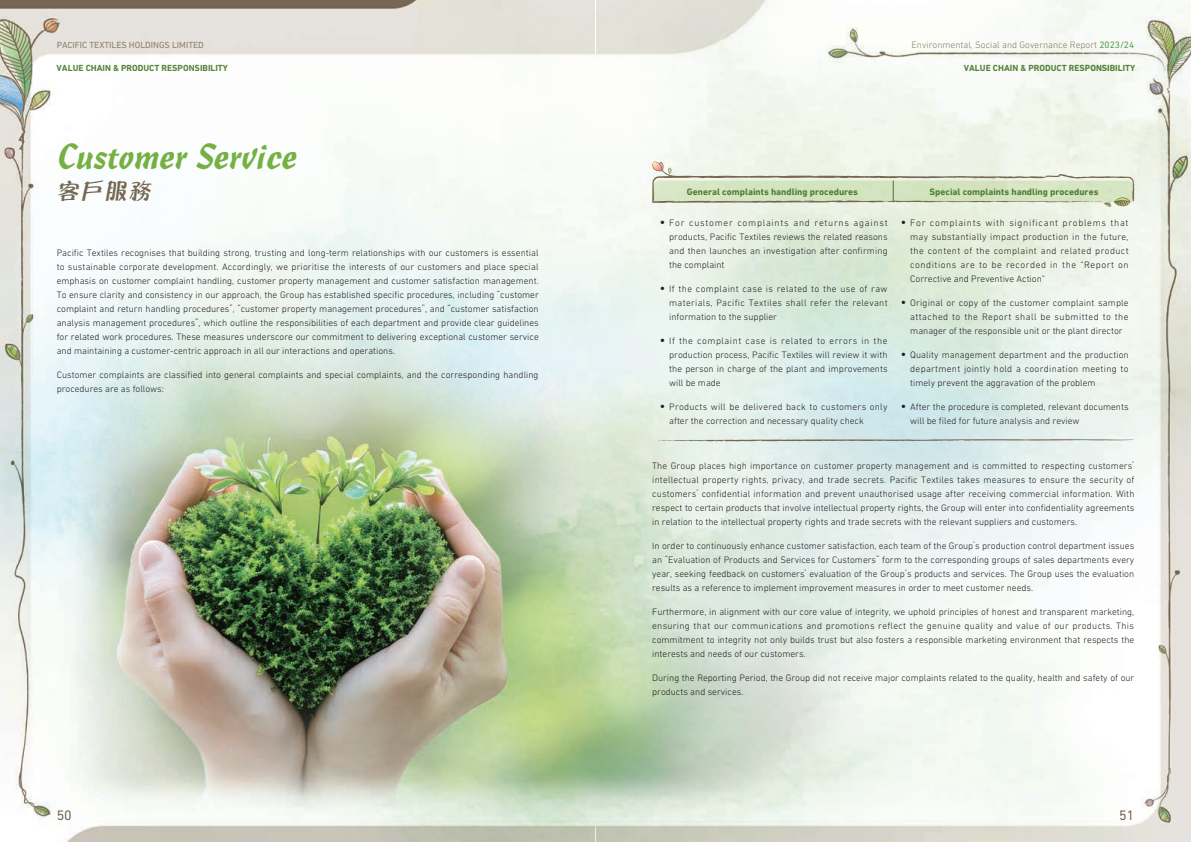
<style>
.page{position:relative;width:1191px;height:842px;background:#fff}
.page>*{position:absolute;margin:0;border:0;box-sizing:border-box;transform-origin:0 0}
._2__附註內文{font:35px "Cascade Script LT Std";color:#75b042}
.主標題{font:700 24px "M Marker HK";color:#766753}
.t1{font:14px "DIN Next LT Pro";color:#766753}
._1__內文{font:300 9.5px/14px "DIN Next LT Pro";color:#231f20;text-align:justify}
._1__內文-2{font:700 9.5px "DIN Next LT Pro";color:#57843c}
.t2{font:300 9.5px "DIN Next LT Pro";color:#8c7f6d}
.t3{font:700 9px "DIN Next LT Pro";color:#57843c}
.t4{font:9px "DIN Next LT Pro";color:#8c7f6d}
.s1{font-weight:400;color:#59a056}
.s2{font-family:"M Hei HK"}
</style>
<div class="page">
<img style="left:0;top:0;width:1191px;height:842px">
<svg style="left:651px;top:439px;width:483px;height:3px"></svg>
<svg style="left:652px;top:161px;width:482px;height:47px"></svg>
<p class="t4" style="left:57px;top:40px;width:149px">PACIFIC TEXTILES HOLDINGS LIMITED</p>
<p class="t2" style="left:911px;top:40px;width:224px">Environmental, Social and Governance Report <span class="s1">2023/24</span></p>
<p class="t3" style="left:57px;top:63px;width:173px">VALUE CHAIN &amp; PRODUCT RESPONSIBILITY</p>
<p class="t3" style="left:963px;top:63px;width:173px">VALUE CHAIN &amp; PRODUCT RESPONSIBILITY</p>
<p class="_2__附註內文" style="left:57px;top:136px;width:243px">Customer Service</p>
<p class="主標題" style="left:57px;top:179px;width:97px">客戶服務</p>
<p class="_1__內文" style="left:57px;top:245px;width:483px">Pacific Textiles recognises that building strong, trusting and long-term relationships with our customers is essential to sustainable corporate development. Accordingly, we prioritise the interests of our customers and place special emphasis on customer complaint handling, customer property management and customer satisfaction management.<br>To ensure clarity and consistency in our approach, the Group has established specific procedures, including “customer complaint and return handling procedures”, “customer property management procedures”, and “customer satisfaction analysis management procedures”, which outline the responsibilities of each department and provide clear guidelines for related work procedures. These measures underscore our commitment to delivering exceptional customer service and maintaining a customer-centric approach in all our interactions and operations.</p>
<p class="_1__內文" style="left:57px;top:367px;width:483px">Customer complaints are classified into general complaints and special complaints, and the corresponding handling procedures are as follows:</p>
<p class="_1__內文-2" style="left:687px;top:186px;width:173px">General complaints handling procedures</p>
<p class="_1__內文-2" style="left:929px;top:186px;width:170px">Special complaints handling procedures</p>
<p class="_1__內文" style="left:669px;top:216px;width:220px;text-indent:-11px"><span class="s2">‧</span> For customer complaints and returns against products, Pacific Textiles reviews the related reasons and then launches an investigation after confirming the complaint</p>
<p class="_1__內文" style="left:669px;top:282px;width:220px;text-indent:-11px"><span class="s2">‧</span> If the complaint case is related to the use of raw materials, Pacific Textiles shall refer the relevant information to the supplier</p>
<p class="_1__內文" style="left:669px;top:334px;width:220px;text-indent:-11px"><span class="s2">‧</span> If the complaint case is related to errors in the production process, Pacific Textiles will review it with the person in charge of the plant and improvements will be made</p>
<p class="_1__內文" style="left:669px;top:400px;width:220px;text-indent:-11px"><span class="s2">‧</span> Products will be delivered back to customers only after the correction and necessary quality check</p>
<p class="_1__內文" style="left:910px;top:216px;width:220px;text-indent:-11px"><span class="s2">‧</span> For complaints with significant problems that may substantially impact production in the future, the content of the complaint and related product conditions are to be recorded in the “Report on Corrective and Preventive Action”</p>
<p class="_1__內文" style="left:910px;top:296px;width:220px;text-indent:-11px"><span class="s2">‧</span> Original or copy of the customer complaint sample attached to the Report shall be submitted to the manager of the responsible unit or the plant director</p>
<p class="_1__內文" style="left:910px;top:348px;width:220px;text-indent:-11px"><span class="s2">‧</span> Quality management department and the production department jointly hold a coordination meeting to timely prevent the aggravation of the problem</p>
<p class="_1__內文" style="left:910px;top:400px;width:220px;text-indent:-11px"><span class="s2">‧</span> After the procedure is completed, relevant documents will be filed for future analysis and review</p>
<p class="_1__內文" style="left:652px;top:458px;width:484px">The Group places high importance on customer property management and is committed to respecting customers’ intellectual property rights, privacy, and trade secrets. Pacific Textiles takes measures to ensure the security of customers’ confidential information and prevent unauthorised usage after receiving commercial information. With respect to certain products that involve intellectual property rights, the Group will enter into confidentiality agreements in relation to the intellectual property rights and trade secrets with the relevant suppliers and customers.</p>
<p class="_1__內文" style="left:652px;top:538px;width:483px">In order to continuously enhance customer satisfaction, each team of the Group’s production control department issues an “Evaluation of Products and Services for Customers” form to the corresponding groups of sales departments every year, seeking feedback on customers’ evaluation of the Group’s products and services. The Group uses the evaluation results as a reference to implement improvement measures in order to meet customer needs.</p>
<p class="_1__內文" style="left:652px;top:604px;width:483px">Furthermore, in alignment with our core value of integrity, we uphold principles of honest and transparent marketing, ensuring that our communications and promotions reflect the genuine quality and value of our products. This commitment to integrity not only builds trust but also fosters a responsible marketing environment that respects the interests and needs of our customers.</p>
<p class="_1__內文" style="left:652px;top:670px;width:483px">During the Reporting Period, the Group did not receive major complaints related to the quality, health and safety of our products and services.</p>
<h3 class="t1" style="left:57px;top:807px;width:17px">50</h3>
<h3 class="t1" style="left:1119px;top:807px;width:17px">51</h3>
</div>
